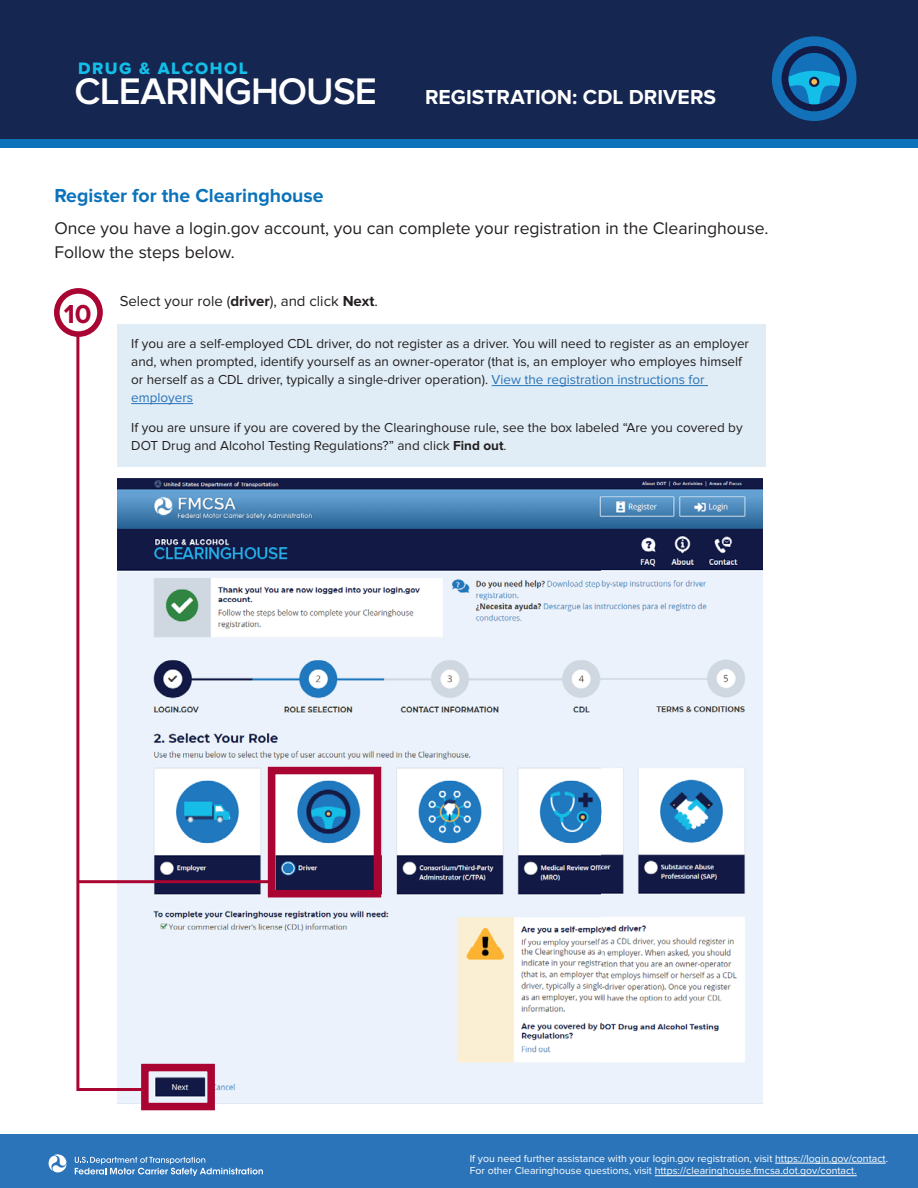
<style>
.page{position:relative;width:918px;height:1188px;background:#fff}
.page>*{position:absolute;margin:0;border:0;box-sizing:border-box;transform-origin:0 0}
.t1{font:600 38.4px "Proxima Nova";letter-spacing:-.025em;color:#fff}
.t2{font:700 27px "Proxima Nova";color:#a90432}
.t3{font:700 21px "Proxima Nova";color:#fff}
.t4{font:700 19.5px "Proxima Nova";color:#0c73bb}
.t5{font:17.55px/23.4px "Proxima Nova";color:#231f20}
.t6{font:17.1px "Proxima Nova Extrabld";letter-spacing:.09em;color:#13bee8}
.t7{font:15px "Proxima Nova";color:#231f20}
.t8{font:13.5px/18px "Proxima Nova";color:#231f20}
.t9{font:10.5px/12.6px "Proxima Nova";color:#fff}
.s1{font-weight:700}
.s2{color:#2b74ba}
</style>
<div class="page">
<div style="left:0;top:0;width:918px;height:145px;background:#152650"></div>
<div style="left:0;top:139px;width:918px;height:8px;background:#0c73bb"></div>
<div style="left:772px;top:36px;width:85px;height:85px;background:#1371b9;border-radius:50%"></div>
<svg style="left:786px;top:71px;width:55px;height:35px"></svg>
<div style="left:782px;top:46px;width:65px;height:65px;border:7px solid #121a45;border-radius:50%"></div>
<div style="left:810px;top:78px;width:8px;height:8px;background:#f3bc58;border-radius:50%"></div>
<div style="left:809px;top:77px;width:10px;height:10px;border:2px solid #181e4a;border-radius:50%"></div>
<div style="left:0;top:1134px;width:918px;height:54px;background:#2b74ba"></div>
<svg style="left:48px;top:1154px;width:19px;height:19px"></svg>
<svg style="left:75px;top:1157px;width:188px;height:19px"></svg>
<hr style="left:775px;top:1163px;width:111px;height:1px;background:#fff">
<hr style="left:655px;top:1175px;width:202px;height:1px;background:#fff">
<img style="left:118px;top:478px;width:645px;height:626px">
<div style="left:54px;top:288px;width:49px;height:49px;border:6px solid #a90432;border-radius:50%"></div>
<hr style="left:78px;top:880px;width:197px;height:3px;background:#a90432">
<svg style="left:75px;top:332px;width:70px;height:761px"></svg>
<div style="left:141px;top:1064px;width:74px;height:46px;border:8px solid #a90432"></div>
<div style="left:118px;top:324px;width:648px;height:143px;background:#e0edf6"></div>
<hr style="left:492px;top:385px;width:216px;height:1px;background:#2b74ba">
<hr style="left:131px;top:403px;width:62px;height:1px;background:#2b74ba">
<div style="left:268px;top:767px;width:113px;height:130px;border:8px solid #a90432"></div>
<p class="t6" style="left:78px;top:62px;width:171px">DRUG &amp; ALCOHOL</p>
<h1 class="t1" style="left:75px;top:78px;width:304px">CLEARINGHOUSE</h1>
<h3 class="t3" style="left:425px;top:89px;width:293px">REGISTRATION: CDL DRIVERS</h3>
<h3 class="t4" style="left:54px;top:188px;width:271px">Register for the Clearinghouse</h3>
<p class="t5" style="left:54px;top:218px;width:716px">Once you have a login.gov account, you can complete your registration in the Clearinghouse.<br>Follow the steps below.</p>
<h2 class="t2" style="left:64px;top:303px;width:29px">10</h2>
<p class="t7" style="left:120px;top:296px;width:260px">Select your role (<span class="s1">driver</span>), and click <span class="s1">Next</span>.</p>
<p class="t8" style="left:131px;top:335px;width:619px">If you are a self-employed CDL driver, do not register as a driver. You will need to register as an employer and, when prompted, identify yourself as an owner-operator (that is, an employer who employes himself or herself as a CDL driver, typically a single-driver operation). <span class="s2">View the registration instructions for employers</span></p>
<p class="t8" style="left:131px;top:419px;width:613px">If you are unsure if you are covered by the Clearinghouse rule, see the box labeled “Are you covered by<br>DOT Drug and Alcohol Testing Regulations?” and click <span class="s1">Find out</span>.</p>
<p class="t9" style="left:470px;top:1153px;width:420px">If you need further assistance with your login.gov registration, visit https://login.gov/contact.<br>For other Clearinghouse questions, visit https://clearinghouse.fmcsa.dot.gov/contact.</p>
</div>
